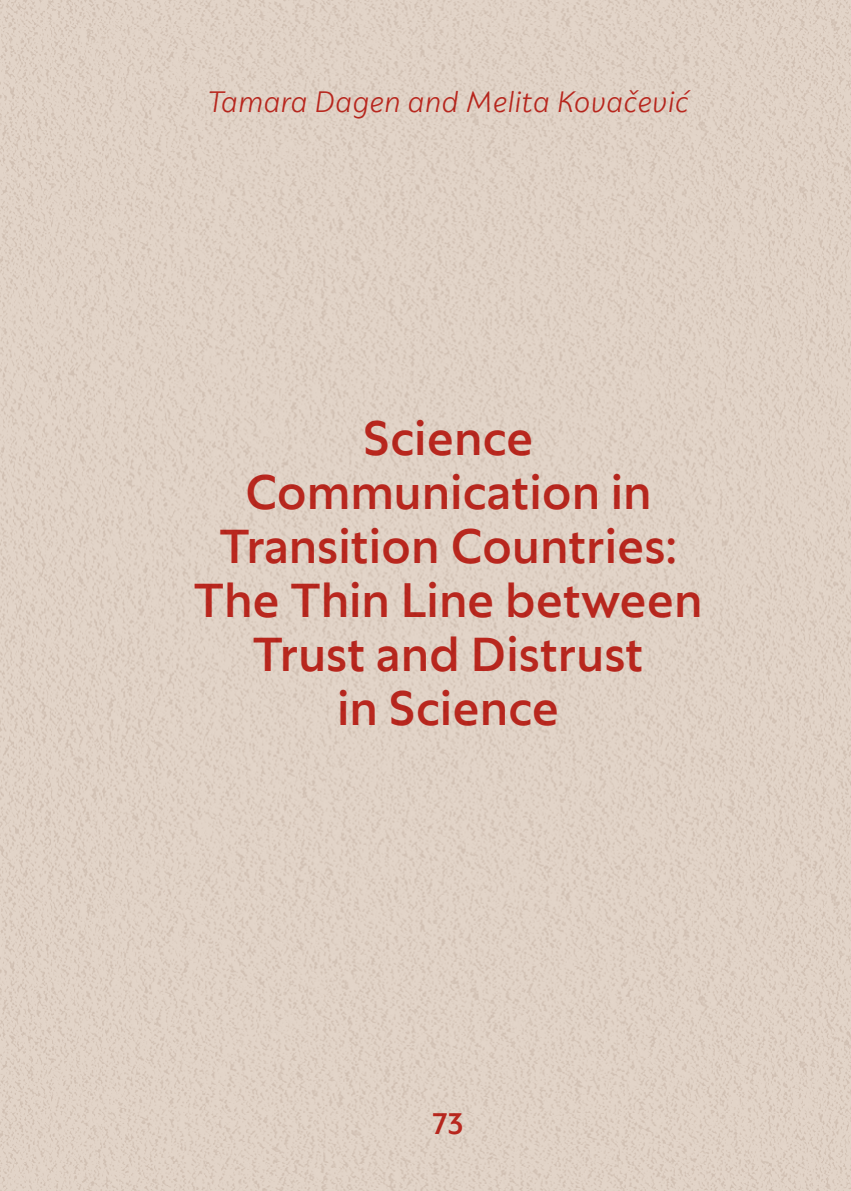
<style>
.page{position:relative;width:851px;height:1191px;background:#fff}
.page>*{position:absolute;margin:0;border:0;box-sizing:border-box;transform-origin:0 0}
.t1{font:500 48px/54px "Univerza Sans";color:#bb281f;text-align:center}
.t2{font:italic 300 30px "Univerza Sans";color:#bb281f}
.t3{font:500 30px "Univerza Sans";color:#bb281f}
</style>
<div class="page">
<img style="left:0;top:0;width:850px;height:1191px">
<p class="t2" style="left:207px;top:80px;width:482px">Tamara Dagen and Melita Kovačević</p>
<p class="t1" style="left:194px;top:409px;width:510px">Science<br>Communication in<br>Transition Countries:<br>The Thin Line between<br>Trust and Distrust<br>in Science</p>
<p class="t3" style="left:433px;top:1101px;width:32px">73</p>
</div>
